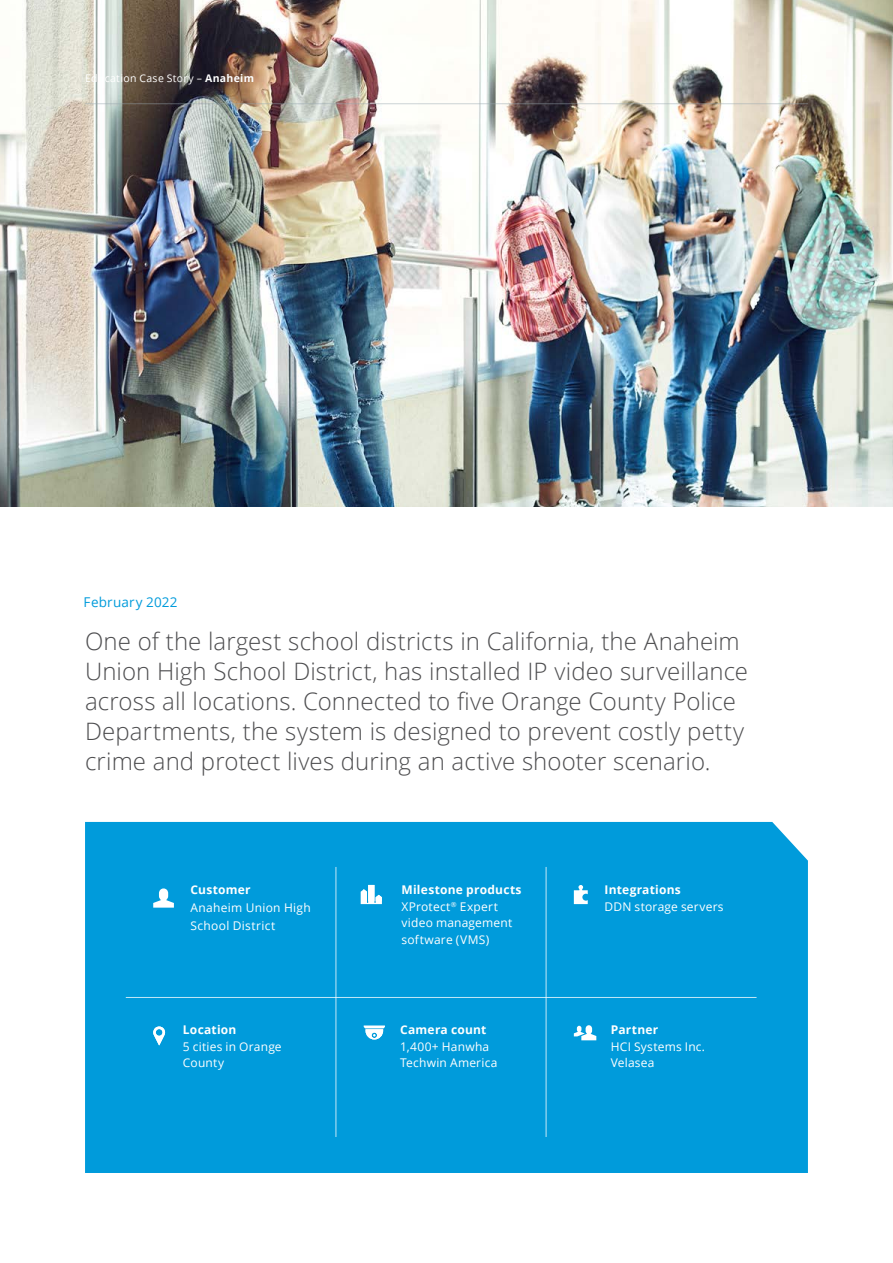
<style>
.page{position:relative;width:893px;height:1263px;background:#fff}
.page>*{position:absolute;margin:0;border:0;box-sizing:border-box;transform-origin:0 0}
.t1{font:300 24px/30px "Open Sans";letter-spacing:.005em;color:#4d4d4f}
.t2{font:13.5px "Open Sans";letter-spacing:.015em;color:#009bdb}
.t3{font:12px/16.5px "Open Sans";letter-spacing:.015em;color:#fff}
.t4{font:700 12px "Open Sans";letter-spacing:.02em;color:#fff}
.t5{font:10.5px "Open Sans";letter-spacing:.03em;color:#fff}
.s1{font-weight:700}
</style>
<div class="page">
<img style="left:0;top:0;width:893px;height:507px">
<div style="left:85px;top:822px;width:723px;height:351px;background:#009bdb"></div>
<hr style="left:126px;top:997px;width:630px;height:1px;background:#fff">
<hr style="left:336px;top:867px;width:1px;height:270px;background:#fff">
<hr style="left:546px;top:867px;width:1px;height:270px;background:#fff">
<hr style="left:85px;top:103px;width:723px;height:1px;background:#96a6ae">
<svg style="left:153px;top:1026px;width:12px;height:20px"></svg>
<svg style="left:364px;top:1025px;width:21px;height:14px"></svg>
<svg style="left:361px;top:885px;width:21px;height:19px"></svg>
<svg style="left:574px;top:885px;width:14px;height:19px"></svg>
<svg style="left:153px;top:888px;width:21px;height:20px"></svg>
<svg style="left:574px;top:1025px;width:22px;height:15px"></svg>
<p class="t5" style="left:85px;top:71px;width:171px">Education Case Story – <span class="s1">Anaheim</span></p>
<p class="t2" style="left:84px;top:593px;width:96px">February 2022</p>
<p class="t1" style="left:85px;top:625px;width:665px">One of the largest school districts in California, the Anaheim Union High School District, has installed IP video surveillance across all locations. Connected to five Orange County Police Departments, the system is designed to prevent costly petty crime and protect lives during an active shooter scenario.</p>
<p class="t4" style="left:190px;top:881px;width:62px">Customer</p>
<p class="t3" style="left:190px;top:898px;width:122px;line-height:18px">Anaheim Union High<br>School District</p>
<p class="t4" style="left:183px;top:1021px;width:55px">Location</p>
<p class="t3" style="left:183px;top:1038px;width:100px">5 cities in Orange<br>County</p>
<p class="t3" style="left:402px;top:881px;width:121px"><span class="s1">Milestone products<br></span>XProtect<sup>®</sup> Expert video management software (VMS)</p>
<p class="t4" style="left:605px;top:881px;width:78px">Integrations</p>
<p class="t3" style="left:605px;top:898px;width:121px">DDN storage servers</p>
<p class="t4" style="left:400px;top:1021px;width:88px">Camera count</p>
<p class="t3" style="left:400px;top:1038px;width:99px">1,400+ Hanwha<br>Techwin America</p>
<p class="t4" style="left:611px;top:1021px;width:49px">Partner</p>
<p class="t3" style="left:611px;top:1038px;width:96px">HCI Systems Inc.<br>Velasea</p>
</div>
